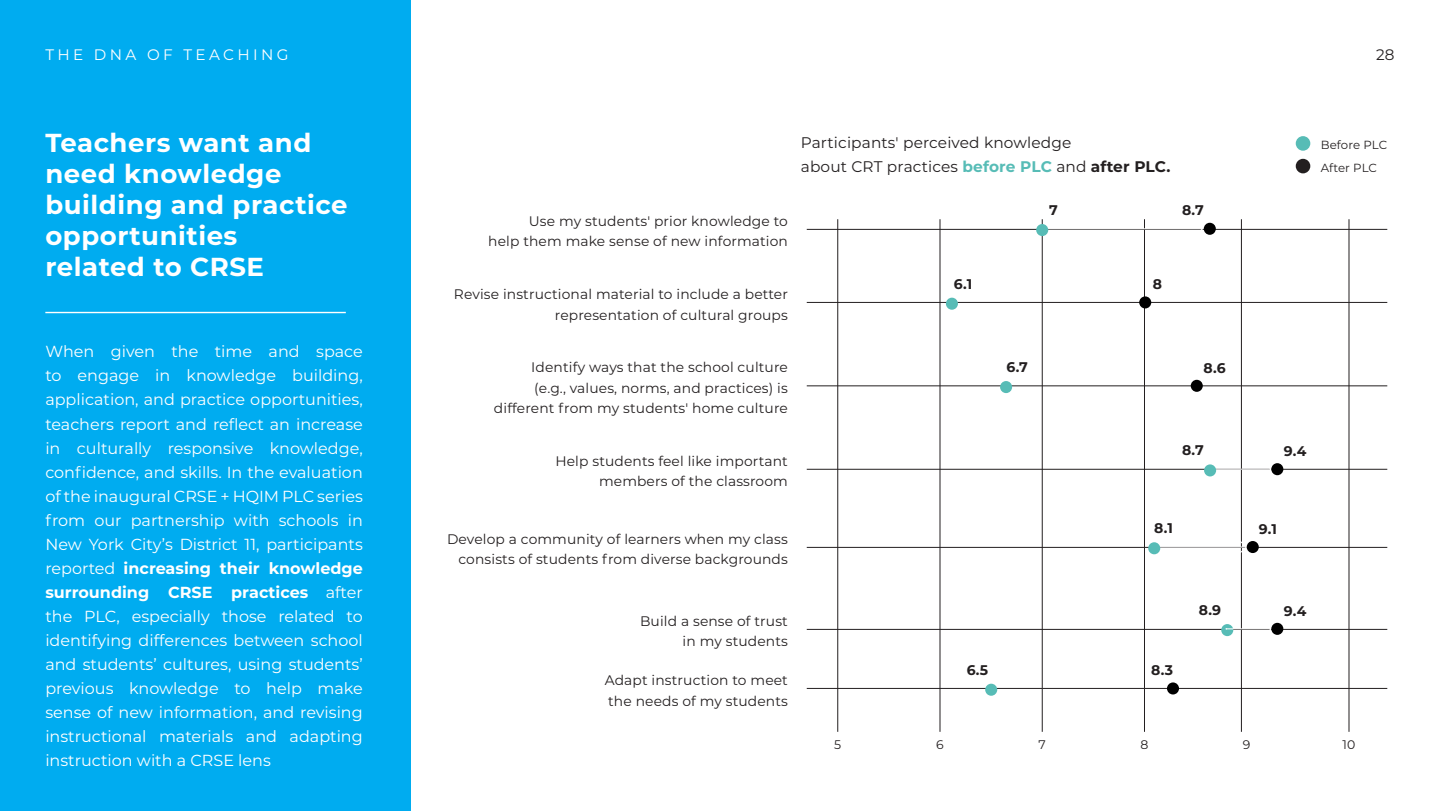
<style>
.page{position:relative;width:1440px;height:811px;background:#fff}
.page>*{position:absolute;margin:0;border:0;box-sizing:border-box;transform-origin:0 0}
.t1{font:700 26px/31.2px "Montserrat";letter-spacing:.02em;color:#fff}
.t2{font:16px/24px "Montserrat";color:#fff;text-align:justify}
.t3{font:15.4px/23px "Montserrat";letter-spacing:.01em;color:#231f20}
.t4{font:15.2px "Montserrat";letter-spacing:.22em;color:#fff}
.t5{font:15.2px "Montserrat";color:#231f20}
.t6{font:700 14px "Montserrat";color:#231f20}
.t7{font:13.8px/20.8px "Montserrat";letter-spacing:.01em;color:#231f20;text-align:right}
.t8{font:12.4px "Montserrat";color:#231f20}
.t9{font:11.8px "Montserrat";color:#231f20}
.s1{font-weight:700}
.s2{font-weight:700;color:#57bcb6}
</style>
<div class="page">
<div style="left:0;top:0;width:410px;height:811px;background:#00acf0"></div>
<hr style="left:45px;top:312px;width:301px;height:1px;background:#fff">
<hr style="left:1144px;top:219px;width:1px;height:513px;background:#231f20">
<hr style="left:837px;top:219px;width:1px;height:513px;background:#231f20">
<hr style="left:940px;top:219px;width:1px;height:513px;background:#231f20">
<hr style="left:1042px;top:219px;width:1px;height:513px;background:#231f20">
<hr style="left:1241px;top:219px;width:1px;height:513px;background:#231f20">
<hr style="left:1349px;top:219px;width:1px;height:513px;background:#231f20">
<hr style="left:807px;top:469px;width:580px;height:1px;background:#231f20">
<hr style="left:807px;top:547px;width:580px;height:1px;background:#231f20">
<hr style="left:807px;top:385px;width:580px;height:1px;background:#231f20">
<hr style="left:807px;top:629px;width:580px;height:1px;background:#231f20">
<hr style="left:807px;top:302px;width:580px;height:1px;background:#231f20">
<hr style="left:807px;top:229px;width:580px;height:1px;background:#231f20">
<hr style="left:807px;top:688px;width:580px;height:1px;background:#231f20">
<svg style="left:1221px;top:624px;width:12px;height:12px"></svg>
<hr style="left:1226px;top:628px;width:45px;height:1px;background:#fff">
<svg style="left:1240px;top:540px;width:7px;height:13px"></svg>
<hr style="left:1211px;top:469px;width:60px;height:1px;background:#fff">
<svg style="left:1264px;top:466px;width:8px;height:6px"></svg>
<div style="left:1000px;top:381px;width:12px;height:12px;background:#57bcb6;border-radius:50%"></div>
<div style="left:946px;top:298px;width:12px;height:12px;background:#57bcb6;border-radius:50%"></div>
<hr style="left:1043px;top:228px;width:160px;height:1px;background:#fff">
<div style="left:1296px;top:136px;width:14px;height:15px;background:#57bcb6;border-radius:50%"></div>
<div style="left:1296px;top:159px;width:14px;height:14px;background:#231f20;border-radius:50%"></div>
<div style="left:1167px;top:682px;width:12px;height:12px;background:#000;border-radius:50%"></div>
<div style="left:1271px;top:623px;width:12px;height:12px;background:#000;border-radius:50%"></div>
<div style="left:1247px;top:541px;width:12px;height:12px;background:#000;border-radius:50%"></div>
<div style="left:1271px;top:463px;width:12px;height:12px;background:#000;border-radius:50%"></div>
<div style="left:1191px;top:380px;width:12px;height:12px;background:#000;border-radius:50%"></div>
<div style="left:1139px;top:296px;width:12px;height:12px;background:#000;border-radius:50%"></div>
<div style="left:1204px;top:223px;width:12px;height:12px;background:#000;border-radius:50%"></div>
<div style="left:985px;top:683px;width:12px;height:13px;background:#57bcb6;border-radius:50%"></div>
<div style="left:1148px;top:542px;width:12px;height:12px;background:#57bcb6;border-radius:50%"></div>
<div style="left:1204px;top:464px;width:12px;height:12px;background:#57bcb6;border-radius:50%"></div>
<div style="left:1036px;top:224px;width:12px;height:12px;background:#57bcb6;border-radius:50%"></div>
<p class="t4" style="left:45px;top:44px;width:245px">THE DNA OF TEACHING</p>
<p class="t1" style="left:45px;top:125px;width:304px">Teachers want and need knowledge building and practice opportunities<br>related to CRSE</p>
<p class="t2" style="left:45px;top:339px;width:319px">When given the time and space to engage in knowledge building, application, and practice opportunities, teachers report and reflect an increase in culturally responsive knowledge, confidence, and skills. In the evaluation of the inaugural CRSE + HQIM PLC series from our partnership with schools in New York City’s District 11, participants reported <span class="s1">increasing their knowledge surrounding CRSE practices</span> after the PLC, especially those related to identifying differences between school and students’ cultures, using students’ previous knowledge to help make sense of new information, and revising instructional materials and adapting instruction with a CRSE lens</p>
<p class="t5" style="left:1376px;top:44px;width:20px">28</p>
<p class="t7" style="left:488px;top:210px;width:301px">Use my students' prior knowledge to<br>help them make sense of new information</p>
<p class="t7" style="left:454px;top:283px;width:336px">Revise instructional material to include a better representation of cultural groups</p>
<p class="t3" style="left:801px;top:131px;width:371px">Participants' perceived knowledge<br>about CRT practices <span class="s2">before PLC</span> and <span class="s1">after PLC.</span></p>
<p class="t6" style="left:1049px;top:200px;width:10px">7</p>
<p class="t6" style="left:1182px;top:200px;width:23px">8.7</p>
<p class="t6" style="left:954px;top:273px;width:20px">6.1</p>
<p class="t6" style="left:1153px;top:274px;width:11px">8</p>
<p class="t9" style="left:1321px;top:137px;width:68px">Before PLC</p>
<p class="t9" style="left:1321px;top:159px;width:58px">After PLC</p>
<p class="t7" style="left:494px;top:356px;width:295px">Identify ways that the school culture<br>(e.g., values, norms, and practices) is different from my students' home culture</p>
<p class="t7" style="left:555px;top:450px;width:234px">Help students feel like important members of the classroom</p>
<p class="t7" style="left:447px;top:528px;width:342px">Develop a community of learners when my class consists of students from diverse backgrounds</p>
<p class="t7" style="left:640px;top:610px;width:149px">Build a sense of trust in my students</p>
<p class="t7" style="left:605px;top:669px;width:185px;text-align:left">Adapt instruction to meet the needs of my students</p>
<p class="t6" style="left:1006px;top:357px;width:23px">6.7</p>
<p class="t6" style="left:1204px;top:358px;width:24px">8.6</p>
<p class="t6" style="left:1182px;top:440px;width:23px">8.7</p>
<p class="t6" style="left:1284px;top:441px;width:24px">9.4</p>
<p class="t6" style="left:1154px;top:518px;width:20px">8.1</p>
<p class="t6" style="left:1259px;top:519px;width:19px">9.1</p>
<p class="t6" style="left:967px;top:659px;width:23px">6.5</p>
<p class="t6" style="left:1151px;top:660px;width:23px">8.3</p>
<p class="t6" style="left:1199px;top:600px;width:24px">8.9</p>
<p class="t6" style="left:1284px;top:601px;width:24px">9.4</p>
<p class="t8" style="left:834px;top:735px;width:9px">5</p>
<p class="t8" style="left:936px;top:735px;width:9px">6</p>
<p class="t8" style="left:1039px;top:735px;width:9px">7</p>
<p class="t8" style="left:1141px;top:735px;width:9px">8</p>
<p class="t8" style="left:1243px;top:735px;width:9px">9</p>
<p class="t8" style="left:1343px;top:735px;width:14px">10</p>
</div>
